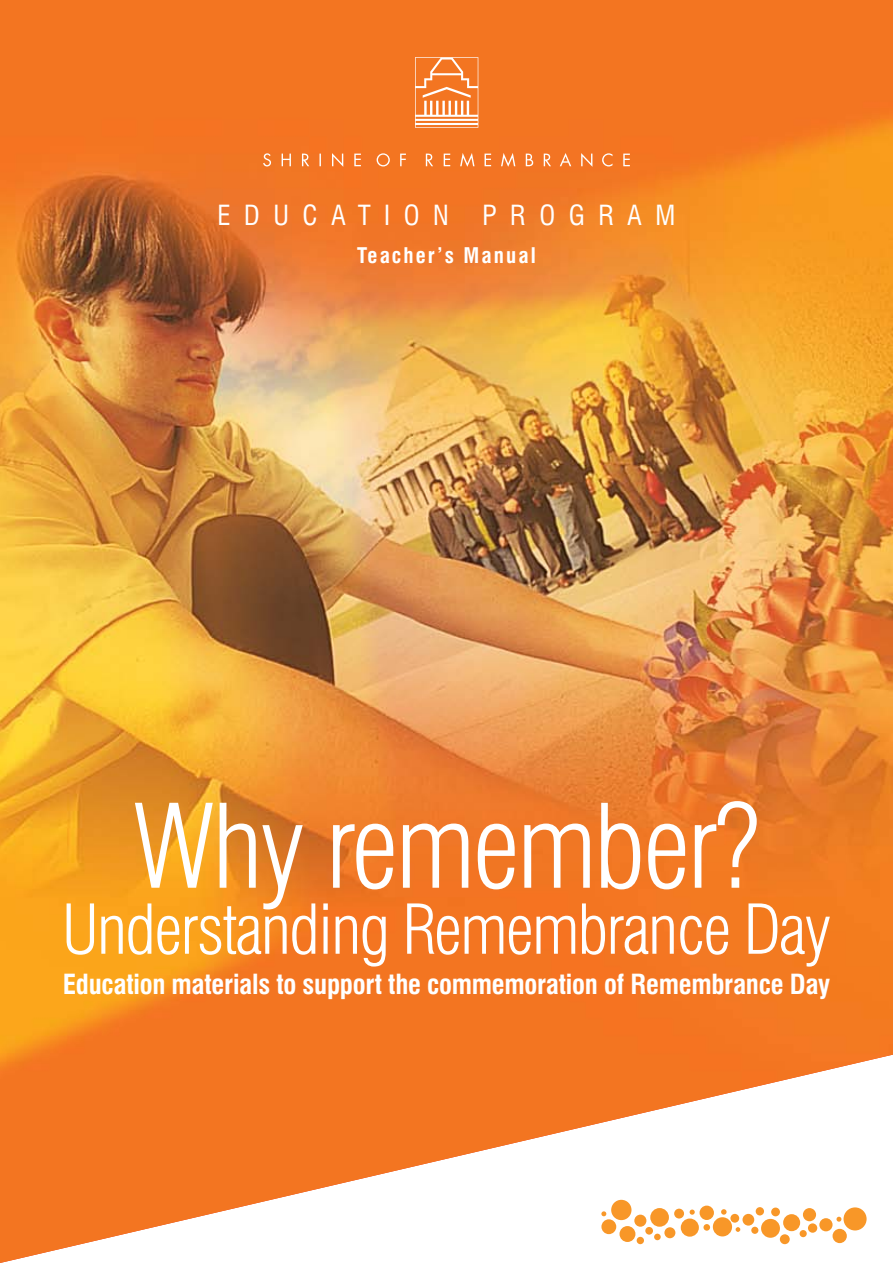
<style>
.page{position:relative;width:893px;height:1263px;background:#fff}
.page>*{position:absolute;margin:0;border:0;box-sizing:border-box;transform-origin:0 0}
.t1{font:300 condensed 114px "Swiss 721 BT";letter-spacing:-.025em;color:#fff}
.t2{font:300 condensed 67.5px "Swiss 721 BT";letter-spacing:-.025em;color:#fff}
.t3{font:700 condensed 27px "Swiss 721 BT";letter-spacing:-.01em;color:#fff}
.t4{font:condensed 27px "Swiss 721 BT";letter-spacing:.5em;color:#fff}
.t5{font:700 condensed 21px "Swiss 721 BT";letter-spacing:.1em;color:#fff}
</style>
<div class="page">
<img style="left:0;top:0;width:893px;height:1263px">
<div style="left:619px;top:1226px;width:16px;height:16px;background:#f89728;border-radius:50%"></div>
<div style="left:645px;top:1227px;width:8px;height:7px;background:#f89728;border-radius:50%"></div>
<div style="left:634px;top:1214px;width:12px;height:13px;background:#f89728;border-radius:50%"></div>
<div style="left:654px;top:1233px;width:7px;height:7px;background:#f89728;border-radius:50%"></div>
<div style="left:650px;top:1208px;width:19px;height:19px;background:#f89728;border-radius:50%"></div>
<div style="left:664px;top:1227px;width:11px;height:11px;background:#f89728;border-radius:50%"></div>
<svg style="left:690px;top:1209px;width:5px;height:6px"></svg>
<div style="left:681px;top:1218px;width:18px;height:18px;background:#f89728;border-radius:50%"></div>
<div style="left:674px;top:1208px;width:10px;height:10px;background:#f89728;border-radius:50%"></div>
<div style="left:700px;top:1205px;width:14px;height:15px;background:#f89728;border-radius:50%"></div>
<div style="left:703px;top:1224px;width:7px;height:7px;background:#f89728;border-radius:50%"></div>
<div style="left:713px;top:1217px;width:19px;height:19px;background:#f89728;border-radius:50%"></div>
<svg style="left:721px;top:1209px;width:6px;height:6px"></svg>
<div style="left:730px;top:1214px;width:9px;height:9px;background:#f89728;border-radius:50%"></div>
<svg style="left:736px;top:1227px;width:4px;height:5px"></svg>
<div style="left:742px;top:1214px;width:12px;height:11px;background:#f89728;border-radius:50%"></div>
<div style="left:751px;top:1227px;width:7px;height:7px;background:#f89728;border-radius:50%"></div>
<div style="left:756px;top:1207px;width:8px;height:8px;background:#f89728;border-radius:50%"></div>
<div style="left:761px;top:1219px;width:19px;height:19px;background:#f89728;border-radius:50%"></div>
<div style="left:771px;top:1207px;width:9px;height:9px;background:#f89728;border-radius:50%"></div>
<div style="left:783px;top:1214px;width:17px;height:17px;background:#f89728;border-radius:50%"></div>
<div style="left:800px;top:1230px;width:7px;height:7px;background:#f89728;border-radius:50%"></div>
<div style="left:803px;top:1208px;width:13px;height:13px;background:#f89728;border-radius:50%"></div>
<div style="left:808px;top:1223px;width:9px;height:10px;background:#f89728;border-radius:50%"></div>
<div style="left:819px;top:1218px;width:13px;height:13px;background:#f89728;border-radius:50%"></div>
<div style="left:601px;top:1219px;width:15px;height:15px;background:#f89728;border-radius:50%"></div>
<div style="left:637px;top:1237px;width:7px;height:7px;background:#f89728;border-radius:50%"></div>
<div style="left:611px;top:1200px;width:20px;height:20px;background:#f89728;border-radius:50%"></div>
<div style="left:780px;top:1234px;width:10px;height:10px;background:#f89728;border-radius:50%"></div>
<div style="left:832px;top:1229px;width:15px;height:14px;background:#f89728;border-radius:50%"></div>
<svg style="left:836px;top:1217px;width:5px;height:5px"></svg>
<div style="left:843px;top:1207px;width:24px;height:23px;background:#f89728;border-radius:50%"></div>
<svg style="left:601px;top:1211px;width:5px;height:5px"></svg>
<svg style="left:263px;top:153px;width:8px;height:13px"></svg>
<svg style="left:282px;top:154px;width:9px;height:12px"></svg>
<svg style="left:302px;top:154px;width:7px;height:12px"></svg>
<svg style="left:319px;top:154px;width:2px;height:12px"></svg>
<svg style="left:332px;top:153px;width:11px;height:14px"></svg>
<svg style="left:354px;top:154px;width:7px;height:12px"></svg>
<svg style="left:377px;top:153px;width:13px;height:13px"></svg>
<svg style="left:400px;top:154px;width:6px;height:12px"></svg>
<svg style="left:426px;top:154px;width:7px;height:12px"></svg>
<svg style="left:444px;top:154px;width:6px;height:12px"></svg>
<svg style="left:460px;top:153px;width:14px;height:14px"></svg>
<svg style="left:485px;top:154px;width:6px;height:12px"></svg>
<svg style="left:501px;top:153px;width:14px;height:14px"></svg>
<svg style="left:526px;top:154px;width:7px;height:12px"></svg>
<svg style="left:544px;top:154px;width:7px;height:12px"></svg>
<svg style="left:560px;top:153px;width:11px;height:13px"></svg>
<svg style="left:581px;top:153px;width:11px;height:14px"></svg>
<svg style="left:602px;top:153px;width:10px;height:13px"></svg>
<svg style="left:623px;top:154px;width:7px;height:12px"></svg>
<svg style="left:415px;top:57px;width:63px;height:71px"></svg>
<p class="t4" style="left:218px;top:199px;width:459px">EDUCATION PROGRAM</p>
<p class="t5" style="left:357px;top:243px;width:180px">Teacher’s Manual</p>
<h1 class="t1" style="left:132px;top:778px;width:630px">Why remember?</h1>
<h2 class="t2" style="left:62px;top:889px;width:771px">Understanding Remembrance Day</h2>
<p class="t3" style="left:63px;top:968px;width:769px">Education materials to support the commemoration of Remembrance Day</p>
</div>
